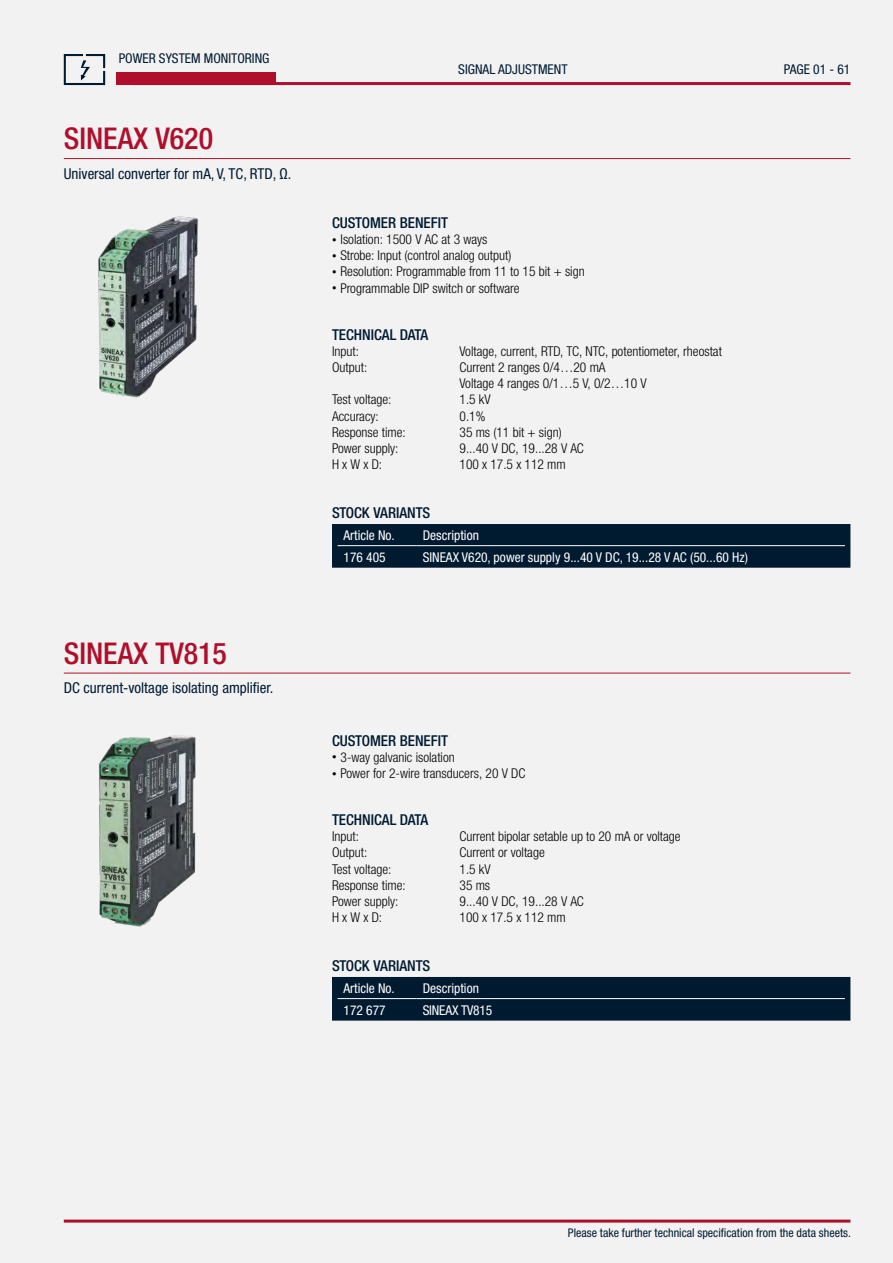
<style>
.page{position:relative;width:893px;height:1263px;background:#f2f2f3}
.page>*{position:absolute;margin:0;border:0;box-sizing:border-box;transform-origin:0 0}
.t1{font:500 condensed 30px "Helvetica Neue LTW1 G";color:#af0f2a}
.t2{font:500 condensed 15px "Helvetica Neue LTW1 G";color:#001a30}
.t3{font:condensed 15px "Helvetica Neue LTW1 G";color:#001a30}
.t4{font:300 condensed 13.5px/16.2px "Helvetica Neue LTW1 G";color:#000}
.t5{font:condensed 13.5px "Helvetica Neue LTW1 G";color:#fff}
.t6{font:condensed 13.5px "Helvetica Neue LTW1 G";color:#001a30}
.t7{font:condensed 12px "Helvetica Neue LTW1 G";color:#001a30}
.s1{font-size:9px}
</style>
<div class="page">
<hr style="left:132px;top:82px;width:718px;height:3px;background:#af0f2a">
<svg style="left:64px;top:54px;width:41px;height:31px"></svg>
<hr style="left:64px;top:1219px;width:786px;height:3px;background:#af0f2a">
<hr style="left:64px;top:158px;width:786px;height:1px;background:#af0f2a">
<div style="left:117px;top:72px;width:159px;height:13px;background:#af0f2a"></div>
<div style="left:332px;top:524px;width:518px;height:44px;background:#001a30"></div>
<hr style="left:338px;top:545px;width:79px;height:1px;background:#fff">
<hr style="left:417px;top:545px;width:428px;height:1px;background:#fff">
<img style="left:98px;top:216px;width:100px;height:182px">
<div style="left:332px;top:977px;width:518px;height:43px;background:#001a30"></div>
<hr style="left:338px;top:998px;width:79px;height:1px;background:#fff">
<hr style="left:417px;top:998px;width:428px;height:1px;background:#fff">
<hr style="left:64px;top:673px;width:786px;height:1px;background:#af0f2a">
<img style="left:99px;top:735px;width:97px;height:192px">
<p class="t6" style="left:119px;top:50px;width:152px">POWER SYSTEM MONITORING</p>
<h1 class="t1" style="left:64px;top:120px;width:151px">SINEAX V620</h1>
<p class="t3" style="left:64px;top:164px;width:229px">Universal converter for mA, V, TC, RTD, Ω.</p>
<h1 class="t1" style="left:64px;top:635px;width:165px">SINEAX TV815</h1>
<p class="t3" style="left:64px;top:679px;width:211px">DC current-voltage isolating amplifier.</p>
<p class="t6" style="left:458px;top:62px;width:111px">SIGNAL ADJUSTMENT</p>
<p class="t6" style="left:784px;top:62px;width:68px">PAGE 01 - 61</p>
<p class="t2" style="left:332px;top:213px;width:118px">CUSTOMER BENEFIT</p>
<p class="t4" style="left:332px;top:231px;width:157px"><span class="s1">•</span> Isolation: 1500 V AC at 3 ways</p>
<p class="t4" style="left:332px;top:247px;width:181px"><span class="s1">•</span> Strobe: Input (control analog output)</p>
<p class="t4" style="left:332px;top:264px;width:254px"><span class="s1">•</span> Resolution: Programmable from 11 to 15 bit + sign</p>
<p class="t4" style="left:332px;top:280px;width:189px"><span class="s1">•</span> Programmable DIP switch or software</p>
<p class="t2" style="left:332px;top:325px;width:98px">TECHNICAL DATA</p>
<p class="t4" style="left:332px;top:343px;width:28px">Input:</p>
<p class="t4" style="left:459px;top:343px;width:264px">Voltage, current, RTD, TC, NTC, potentiometer, rheostat</p>
<p class="t4" style="left:332px;top:359px;width:37px">Output:</p>
<p class="t4" style="left:459px;top:359px;width:189px">Current 2 ranges 0/4…20 mA<br>Voltage 4 ranges 0/1…5 V, 0/2…10 V</p>
<p class="t4" style="left:332px;top:392px;width:61px">Test voltage:</p>
<p class="t4" style="left:459px;top:392px;width:33px">1.5 kV</p>
<p class="t4" style="left:332px;top:408px;width:48px">Accuracy:</p>
<p class="t4" style="left:459px;top:408px;width:27px">0.1%</p>
<p class="t4" style="left:332px;top:424px;width:75px">Response time:</p>
<p class="t4" style="left:459px;top:424px;width:104px">35 ms (11 bit + sign)</p>
<p class="t4" style="left:332px;top:440px;width:68px">Power supply:</p>
<p class="t4" style="left:459px;top:440px;width:126px">9...40 V DC, 19...28 V AC</p>
<p class="t4" style="left:332px;top:456px;width:52px">H x W x D:</p>
<p class="t4" style="left:459px;top:456px;width:108px">100 x 17.5 x 112 mm</p>
<p class="t2" style="left:332px;top:504px;width:100px">STOCK VARIANTS</p>
<p class="t5" style="left:344px;top:527px;width:53px">Article No.</p>
<p class="t5" style="left:423px;top:527px;width:58px">Description</p>
<p class="t5" style="left:344px;top:549px;width:44px">176 405</p>
<p class="t5" style="left:423px;top:549px;width:327px">SINEAX V620, power supply 9...40 V DC, 19...28 V AC (50...60 Hz)</p>
<p class="t2" style="left:332px;top:731px;width:118px">CUSTOMER BENEFIT</p>
<p class="t4" style="left:332px;top:749px;width:124px"><span class="s1">•</span> 3-way galvanic isolation</p>
<p class="t4" style="left:332px;top:765px;width:195px"><span class="s1">•</span> Power for 2-wire transducers, 20 V DC</p>
<p class="t2" style="left:332px;top:811px;width:98px">TECHNICAL DATA</p>
<p class="t4" style="left:332px;top:828px;width:28px">Input:</p>
<p class="t4" style="left:459px;top:828px;width:223px">Current bipolar setable up to 20 mA or voltage</p>
<p class="t4" style="left:332px;top:845px;width:37px">Output:</p>
<p class="t4" style="left:459px;top:845px;width:87px">Current or voltage</p>
<p class="t4" style="left:332px;top:861px;width:61px">Test voltage:</p>
<p class="t4" style="left:459px;top:861px;width:33px">1.5 kV</p>
<p class="t4" style="left:332px;top:877px;width:75px">Response time:</p>
<p class="t4" style="left:459px;top:877px;width:32px">35 ms</p>
<p class="t4" style="left:332px;top:893px;width:68px">Power supply:</p>
<p class="t4" style="left:459px;top:893px;width:126px">9...40 V DC, 19...28 V AC</p>
<p class="t4" style="left:332px;top:909px;width:52px">H x W x D:</p>
<p class="t4" style="left:459px;top:909px;width:108px">100 x 17.5 x 112 mm</p>
<p class="t2" style="left:332px;top:956px;width:100px">STOCK VARIANTS</p>
<p class="t5" style="left:344px;top:980px;width:53px">Article No.</p>
<p class="t5" style="left:423px;top:980px;width:58px">Description</p>
<p class="t5" style="left:344px;top:1002px;width:44px">172 677</p>
<p class="t5" style="left:423px;top:1002px;width:71px">SINEAX TV815</p>
<p class="t7" style="left:568px;top:1226px;width:284px">Please take further technical specification from the data sheets.</p>
</div>
